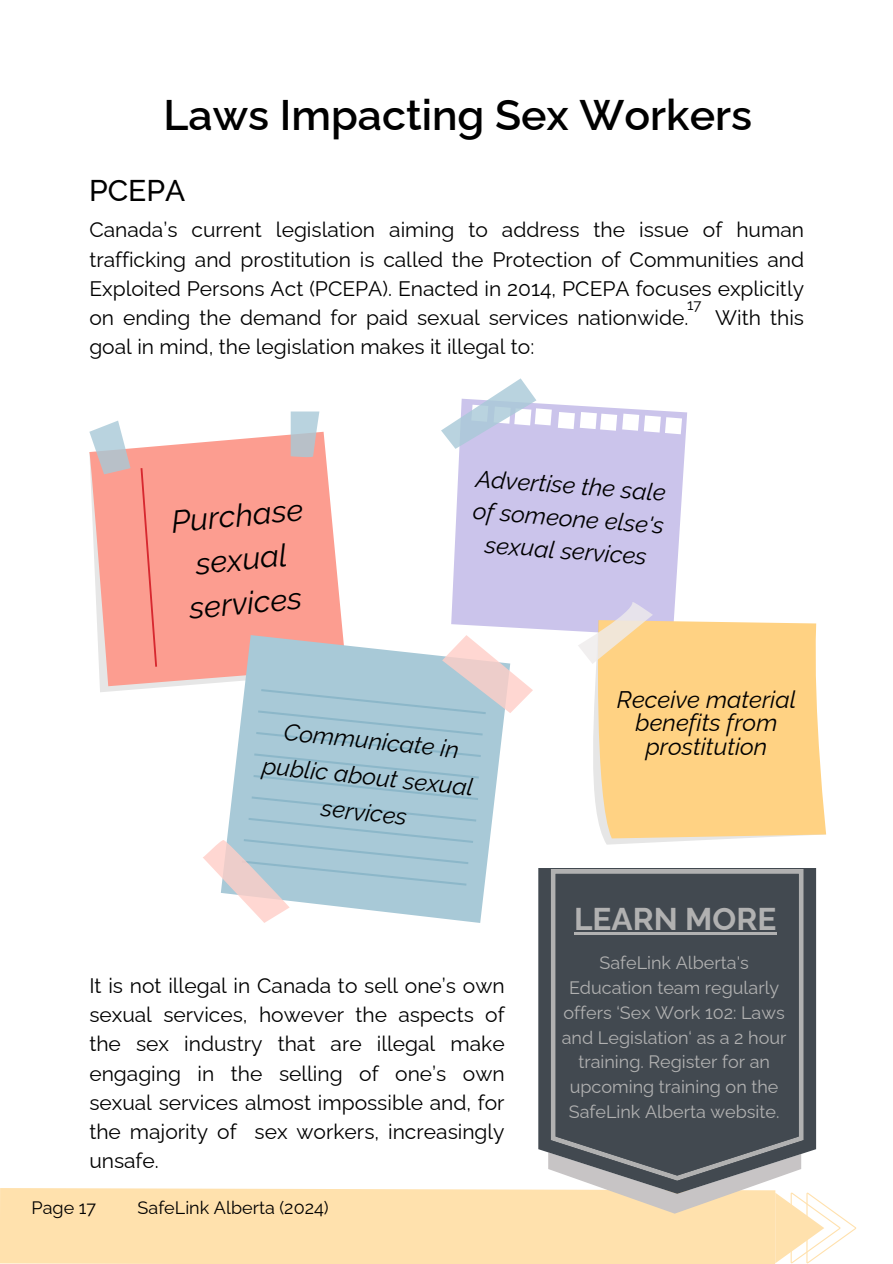
<style>
.page{position:relative;width:893px;height:1264px;background:#fff}
.page>*{position:absolute;margin:0;border:0;box-sizing:border-box;transform-origin:0 0}
.t1{font:600 42.75px "Raleway";color:#000}
.t2{font:italic 31.5px/43.8px "Raleway";color:#000;text-align:center}
.t3{font:700 31.5px "Raleway";color:#b1b1b1}
.t4{font:500 30px "Raleway";color:#000}
.t5{font:italic 24px/32.7px "Raleway";color:#000;text-align:center}
.t6{font:21px/29.2px "Raleway";color:#000;text-align:justify}
.t7{font:18px/24.8px "Raleway";color:#b1b1b1;text-align:center}
.t8{font:18px "Raleway";color:#000}
.t9{font:15px "Raleway";color:#000}
</style>
<div class="page">
<div style="left:0;top:1188px;width:548px;height:75px;background:#ffe1ad"></div>
<svg style="left:451px;top:400px;width:236px;height:232px;background:#d0caed"></svg>
<svg style="left:441px;top:378px;width:95px;height:71px"></svg>
<svg style="left:90px;top:432px;width:253px;height:254px;background:#fba79c"></svg>
<svg style="left:140px;top:468px;width:17px;height:198px;background:#f79085"></svg>
<svg style="left:89px;top:420px;width:41px;height:54px"></svg>
<svg style="left:291px;top:411px;width:28px;height:47px"></svg>
<svg style="left:604px;top:838px;width:136px;height:6px"></svg>
<svg style="left:593px;top:623px;width:233px;height:215px;background:#fed58c"></svg>
<svg style="left:578px;top:600px;width:216px;height:64px"></svg>
<svg style="left:622px;top:675px;width:172px;height:6px"></svg>
<svg style="left:622px;top:704px;width:172px;height:4px"></svg>
<hr style="left:622px;top:731px;width:172px;height:2px;background:#ffd283">
<hr style="left:622px;top:756px;width:177px;height:2px;background:#ffd283">
<hr style="left:622px;top:784px;width:177px;height:2px;background:#ffd283">
<svg style="left:628px;top:809px;width:171px;height:5px"></svg>
<svg style="left:203px;top:635px;width:330px;height:288px"></svg>
<svg style="left:548px;top:1193px;width:308px;height:70px"></svg>
<svg style="left:538px;top:868px;width:278px;height:325px;fill:#424950"></svg>
<svg style="left:550px;top:869px;width:253px;height:311px;background:#4d5359"></svg>
<hr style="left:574px;top:932px;width:202px;height:2px;background:#b1b1b1">
<h1 class="t1" style="left:164px;top:90px;width:590px">Laws Impacting Sex Workers</h1>
<h3 class="t4" style="left:89px;top:172px;width:98px">PCEPA</h3>
<p class="t6" style="left:89px;top:215px;width:716px">Canada’s current legislation aiming to address the issue of human trafficking and prostitution is called the Protection of Communities and Exploited Persons Act (PCEPA). Enacted in 2014, PCEPA focuses explicitly on ending the demand for paid sexual services nationwide.</p>
<p class="t9" style="left:687px;top:296px;width:16px">17</p>
<p class="t6" style="left:715px;top:303px;width:90px">With this</p>
<p class="t6" style="left:89px;top:332px;width:446px">goal in mind, the legislation makes it illegal to:</p>
<h2 class="t2" style="left:169px;top:499px;width:134px;rotate:-5deg">Purchase sexual services</h2>
<p class="t5" style="left:476px;top:462px;width:193px;rotate:4deg">Advertise the sale of someone else's sexual services</p>
<p class="t5" style="left:268px;top:711px;width:213px;line-height:36px;rotate:6deg">Communicate in public about sexual services</p>
<p class="t6" style="left:89px;top:970px;width:417px">It is not illegal in Canada to sell one’s own sexual services, however the aspects of the sex industry that are illegal make engaging in the selling of one’s own sexual services almost impossible and, for the majority of sex workers, increasingly unsafe.</p>
<p class="t8" style="left:32px;top:1196px;width:66px">Page 17</p>
<p class="t8" style="left:138px;top:1196px;width:193px">SafeLink Alberta (2024)</p>
<p class="t5" style="left:617px;top:687px;width:181px;line-height:23.7px">Receive material benefits from prostitution</p>
<h2 class="t3" style="left:574px;top:900px;width:203px">LEARN MORE</h2>
<p class="t7" style="left:561px;top:950px;width:226px">SafeLink Alberta's<br>Education team regularly offers ‘Sex Work 102: Laws and Legislation‘ as a 2 hour training. Register for an upcoming training on the<br>SafeLink Alberta website.</p>
</div>
